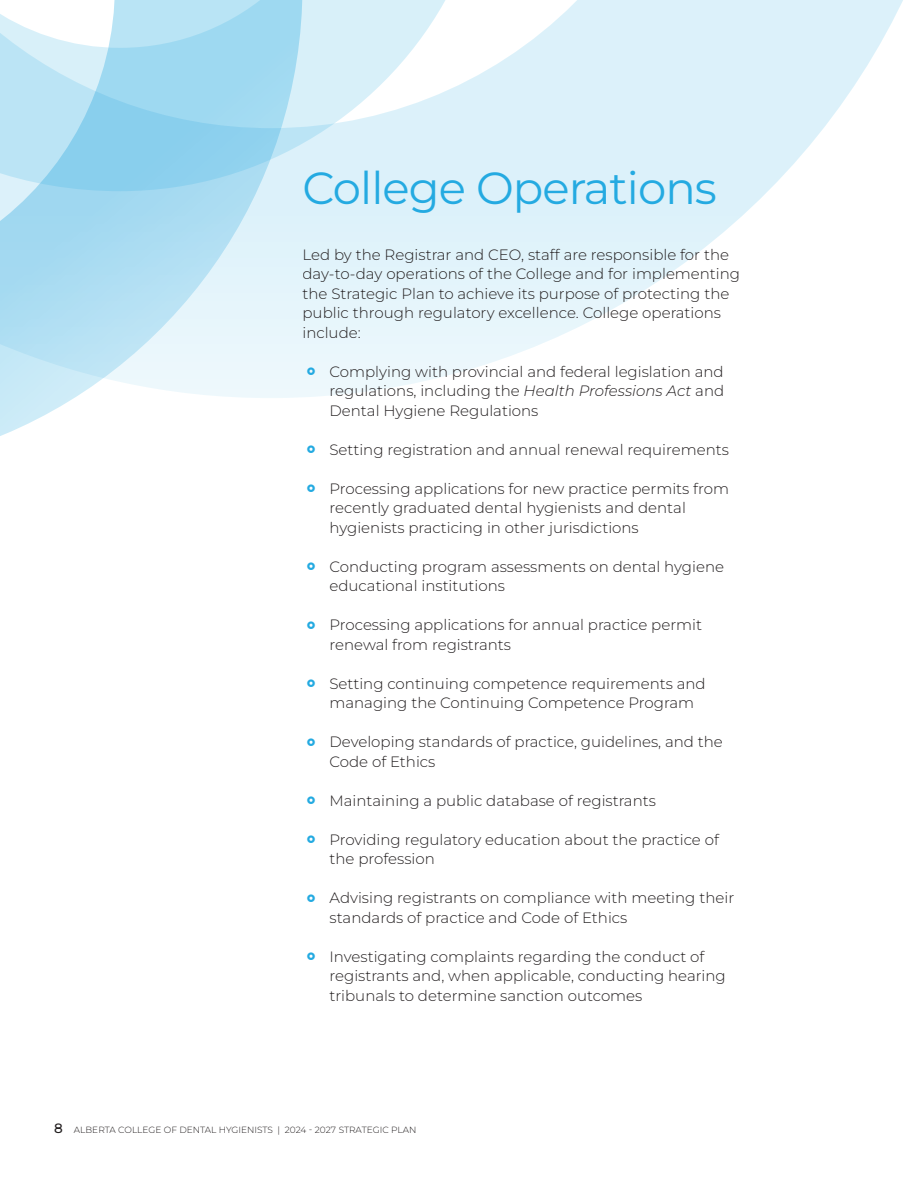
<style>
.page{position:relative;width:918px;height:1188px;background:#fff}
.page>*{position:absolute;margin:0;border:0;box-sizing:border-box;transform-origin:0 0}
.t1{font:45px "Montserrat";letter-spacing:-.02em;color:#24aae1}
.t2{font:300 15px/19.5px "Montserrat";color:#231f20}
.t3{font:300 9px "Montserrat";color:#231f20}
.s1{font-style:italic}
.s2{font-weight:500;font-size:13.5px}
</style>
<div class="page">
<svg style="left:303px;top:0;width:600px;height:397px;fill:#e3f4fb"></svg>
<svg style="left:0;top:191px;width:303px;height:245px"></svg>
<svg style="left:0;top:0;width:450px;height:191px;background:#bee5f5"></svg>
<svg style="left:307px;top:368px;width:8px;height:7px"></svg>
<p class="t1" style="left:303px;top:159px;width:416px">College Operations</p>
<p class="t2" style="left:303px;top:245px;width:439px">Led by the Registrar and CEO, staff are responsible for the day-to-day operations of the College and for implementing the Strategic Plan to achieve its purpose of protecting the public through regulatory excellence. College operations include:</p>
<p class="t2" style="left:330px;top:362px;width:396px;text-align:justify">Complying with provincial and federal legislation and regulations, including the <span class="s1">Health Professions Act</span> and Dental Hygiene Regulations</p>
<p class="t2" style="left:330px;top:440px;width:401px">Setting registration and annual renewal requirements</p>
<p class="t2" style="left:330px;top:479px;width:401px">Processing applications for new practice permits from</p>
<p class="t2" style="left:330px;top:498px;width:358px">recently graduated dental hygienists and dental hygienists practicing in other jurisdictions</p>
<p class="t2" style="left:330px;top:557px;width:396px">Conducting program assessments on dental hygiene educational institutions</p>
<p class="t2" style="left:330px;top:615px;width:374px">Processing applications for annual practice permit renewal from registrants</p>
<p class="t2" style="left:330px;top:674px;width:378px">Setting continuing competence requirements and managing the Continuing Competence Program</p>
<p class="t2" style="left:330px;top:732px;width:395px">Developing standards of practice, guidelines, and the<br>Code of Ethics</p>
<p class="t2" style="left:330px;top:791px;width:328px">Maintaining a public database of registrants</p>
<p class="t2" style="left:330px;top:830px;width:391px">Providing regulatory education about the practice of the profession</p>
<p class="t2" style="left:330px;top:888px;width:406px">Advising registrants on compliance with meeting their standards of practice and Code of Ethics</p>
<p class="t2" style="left:330px;top:947px;width:398px">Investigating complaints regarding the conduct of registrants and, when applicable, conducting hearing tribunals to determine sanction outcomes</p>
<p class="t3" style="left:54px;top:1124px;width:364px"><span class="s2">8</span> ALBERTA COLLEGE OF DENTAL HYGIENISTS | 2024 - 2027 STRATEGIC PLAN</p>
</div>
